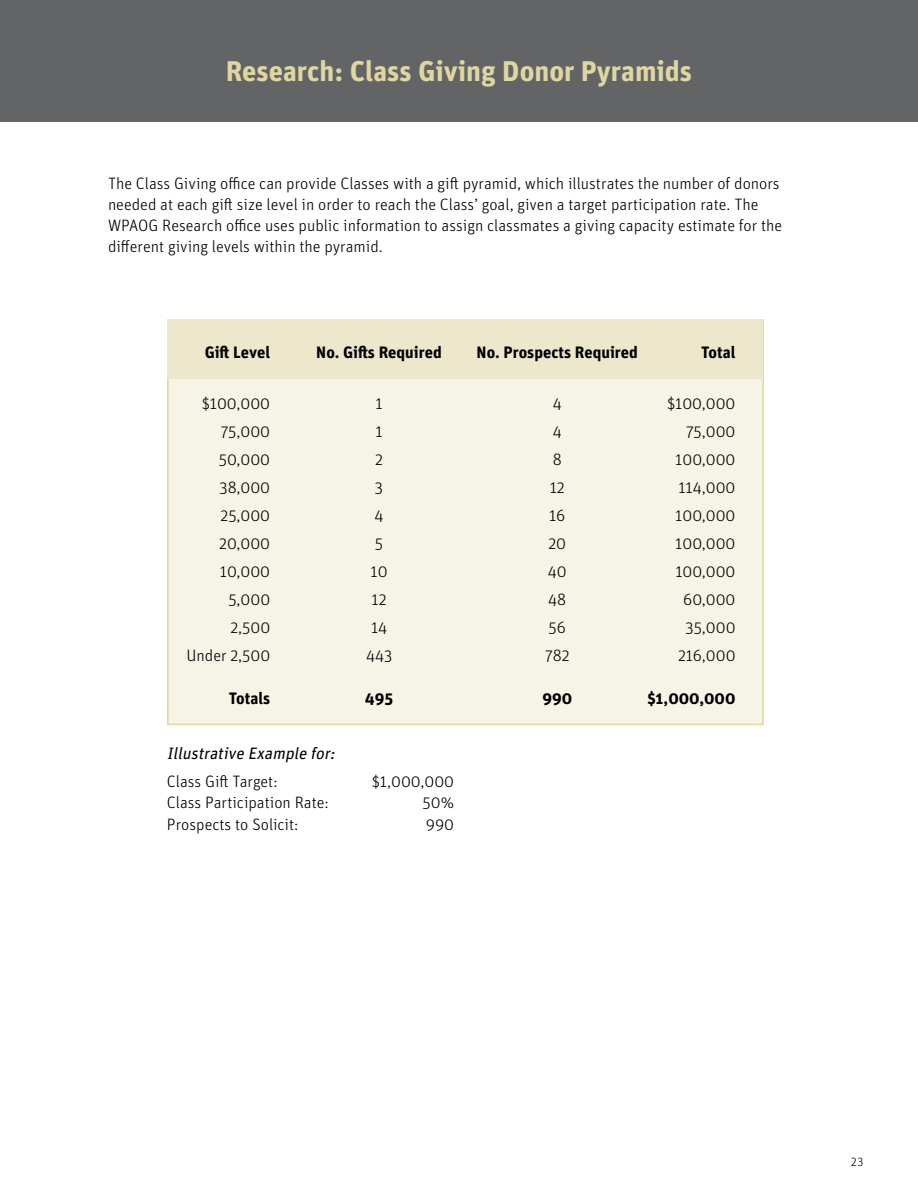
<style>
.page{position:relative;width:918px;height:1188px;background:#fff}
.page>*{position:absolute;margin:0;border:0;box-sizing:border-box;transform-origin:0 0}
.t1{font:700 28.5px "Unit Pro";color:#e0d6a1}
.t2{font:300 16.5px/21px "Unit Pro";color:#000}
.t3{font:700 16.5px "Unit Pro";color:#000}
.t4{font:italic 16.5px "Unit Pro";color:#000}
.t5{font:300 12px "Unit Pro";color:#000}
.s1{font-size:30px}
</style>
<div class="page">
<div style="left:0;top:0;width:918px;height:122px;background:#636466"></div>
<div style="left:167px;top:319px;width:597px;height:406px;background:#f6f3e7;border:2px solid #e0d6a1"></div>
<div style="left:168px;top:319px;width:595px;height:59px;background:#ede7cb"></div>
<h1 class="t1" style="left:108px;top:51px;width:586px"><span class="s1">Welcome</span> Research: Class Giving Donor Pyramids</h1>
<p class="t2" style="left:108px;top:172px;width:676px">The Class Giving office can provide Classes with a gift pyramid, which illustrates the number of donors needed at each gift size level in order to reach the Class’ goal, given a target participation rate. The WPAOG Research office uses public information to assign classmates a giving capacity estimate for the different giving levels within the pyramid.</p>
<p class="t3" style="left:205px;top:340px;width:67px">Gift Level</p>
<p class="t3" style="left:316px;top:340px;width:127px">No. Gifts Required</p>
<p class="t3" style="left:477px;top:340px;width:163px">No. Prospects Required</p>
<p class="t3" style="left:701px;top:340px;width:36px">Total</p>
<p class="t2" style="left:202px;top:392px;width:70px">$100,000</p>
<p class="t2" style="left:375px;top:392px;width:9px">1</p>
<p class="t2" style="left:553px;top:392px;width:10px">4</p>
<p class="t2" style="left:667px;top:392px;width:70px">$100,000</p>
<p class="t2" style="left:221px;top:420px;width:51px">75,000</p>
<p class="t2" style="left:375px;top:420px;width:9px">1</p>
<p class="t2" style="left:553px;top:420px;width:10px">4</p>
<p class="t2" style="left:686px;top:420px;width:51px">75,000</p>
<p class="t2" style="left:219px;top:448px;width:53px">50,000</p>
<p class="t2" style="left:375px;top:448px;width:9px">2</p>
<p class="t2" style="left:553px;top:448px;width:11px">8</p>
<p class="t2" style="left:675px;top:448px;width:62px">100,000</p>
<p class="t2" style="left:220px;top:476px;width:52px">38,000</p>
<p class="t2" style="left:375px;top:476px;width:10px">3</p>
<p class="t2" style="left:550px;top:476px;width:17px">12</p>
<p class="t2" style="left:678px;top:476px;width:59px">114,000</p>
<p class="t2" style="left:221px;top:504px;width:51px">25,000</p>
<p class="t2" style="left:375px;top:504px;width:10px">4</p>
<p class="t2" style="left:549px;top:504px;width:18px">16</p>
<p class="t2" style="left:675px;top:504px;width:62px">100,000</p>
<p class="t2" style="left:219px;top:532px;width:52px">20,000</p>
<p class="t2" style="left:375px;top:532px;width:10px">5</p>
<p class="t2" style="left:548px;top:532px;width:19px">20</p>
<p class="t2" style="left:675px;top:532px;width:62px">100,000</p>
<p class="t2" style="left:220px;top:560px;width:52px">10,000</p>
<p class="t2" style="left:371px;top:560px;width:19px">10</p>
<p class="t2" style="left:548px;top:560px;width:20px">40</p>
<p class="t2" style="left:675px;top:560px;width:62px">100,000</p>
<p class="t2" style="left:228px;top:588px;width:43px">5,000</p>
<p class="t2" style="left:372px;top:588px;width:17px">12</p>
<p class="t2" style="left:548px;top:588px;width:20px">48</p>
<p class="t2" style="left:683px;top:588px;width:54px">60,000</p>
<p class="t2" style="left:230px;top:616px;width:41px">2,500</p>
<p class="t2" style="left:371px;top:616px;width:18px">14</p>
<p class="t2" style="left:549px;top:616px;width:19px">56</p>
<p class="t2" style="left:686px;top:616px;width:51px">35,000</p>
<p class="t2" style="left:187px;top:644px;width:85px">Under 2,500</p>
<p class="t2" style="left:366px;top:644px;width:28px">443</p>
<p class="t2" style="left:545px;top:644px;width:26px">782</p>
<p class="t2" style="left:678px;top:644px;width:59px">216,000</p>
<p class="t3" style="left:229px;top:687px;width:43px">Totals</p>
<p class="t3" style="left:365px;top:687px;width:30px">495</p>
<p class="t3" style="left:542px;top:687px;width:31px">990</p>
<p class="t3" style="left:647px;top:687px;width:90px">$1,000,000</p>
<p class="t4" style="left:167px;top:742px;width:173px">Illustrative Example for:</p>
<p class="t2" style="left:167px;top:771px;width:112px">Class Gift Target:</p>
<p class="t2" style="left:372px;top:771px;width:84px">$1,000,000</p>
<p class="t2" style="left:167px;top:792px;width:163px">Class Participation Rate:</p>
<p class="t2" style="left:423px;top:792px;width:33px">50%</p>
<p class="t2" style="left:167px;top:813px;width:133px">Prospects to Solicit:</p>
<p class="t2" style="left:426px;top:813px;width:30px">990</p>
<p class="t5" style="left:851px;top:1154px;width:15px">23</p>
</div>
